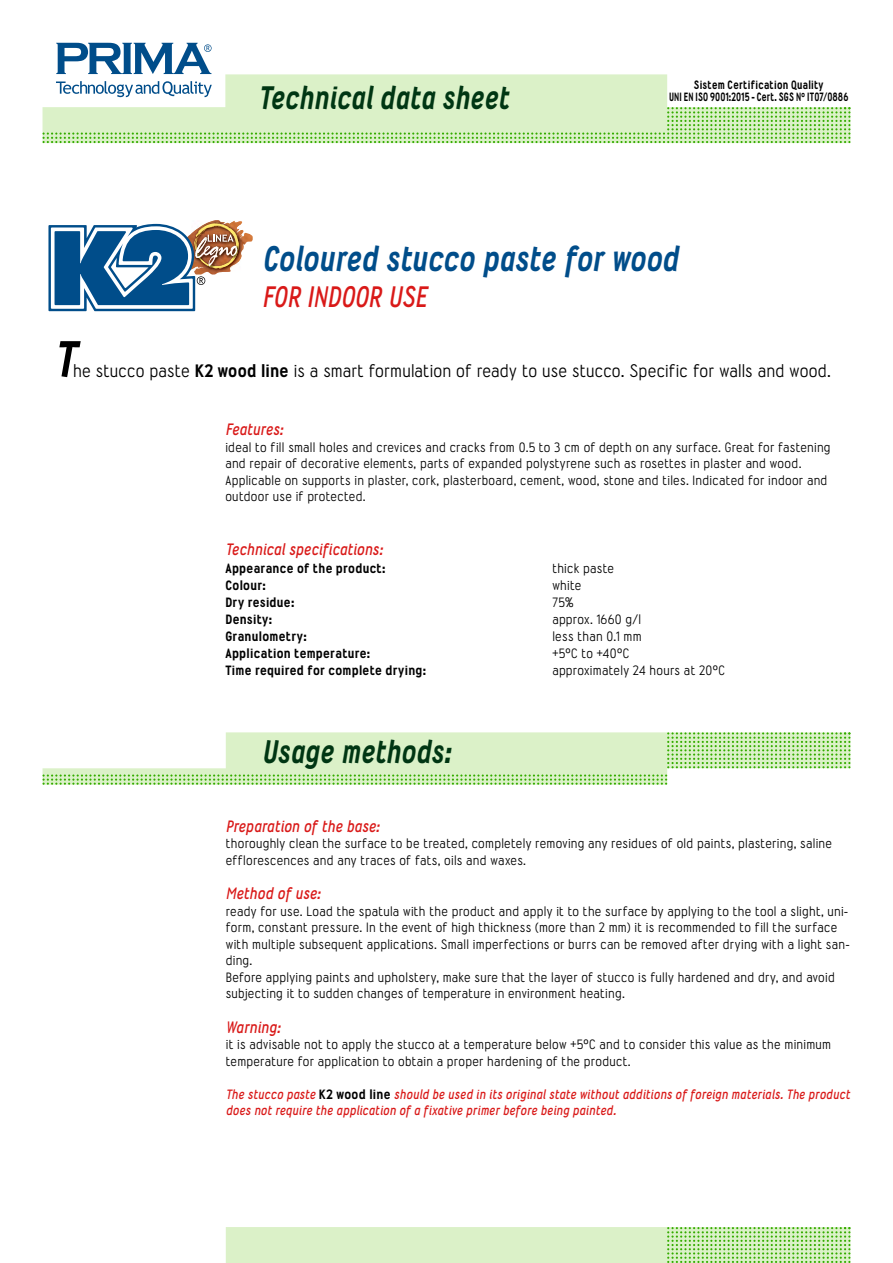
<style>
.page{position:relative;width:893px;height:1263px;background:#fff}
.page>*{position:absolute;margin:0;border:0;box-sizing:border-box;transform-origin:0 0}
.t1{font:italic 51px "Wyvern Hvy";color:#000}
.t2{font:italic 35.55px "Wyvern Hvy";letter-spacing:.005em;color:#004d8a;scale:.95 1}
.t3{font:italic 32.55px "Wyvern Hvy";letter-spacing:.005em;color:#003613;scale:.95 1}
.t4{font:italic 700 29.55px "Wyvern Rg";letter-spacing:.005em;color:#d91918;scale:.95 1}
.t5{font:18px "Wyvern Rg";letter-spacing:.005em;color:#000}
.t6{font:italic 700 16.5px "Wyvern Rg";letter-spacing:.01em;color:#d91918}
.t7{font:13.5px/16.5px "Wyvern Rg";letter-spacing:.02em;color:#000}
.t8{font:italic 700 13.5px/16.5px "Wyvern Rg";letter-spacing:.02em;color:#d91918}
.t9{font:13.5px "Wyvern Hvy";letter-spacing:.02em;color:#000}
.t10{font:12px/12px "Wyvern Hvy";letter-spacing:.02em;color:#000;text-align:center;scale:.9 1}
.s1{font-family:"Wyvern Hvy"}
.s2{font-family:"Wyvern Hvy";font-weight:400;font-style:normal;color:#000}
</style>
<div class="page">
<svg style="left:225px;top:1227px;width:625px;height:36px;background:#d1ecbc"></svg>
<svg style="left:56px;top:74px;width:612px;height:33px;fill:#dbf1c8"></svg>
<svg style="left:43px;top:107px;width:807px;height:36px;background:#caeab4"></svg>
<svg style="left:56px;top:43px;width:156px;height:31px"></svg>
<svg style="left:56px;top:81px;width:156px;height:16px"></svg>
<svg style="left:43px;top:732px;width:807px;height:53px"></svg>
<img style="left:242px;top:222px;width:11px;height:29px">
<img style="left:207px;top:220px;width:35px;height:38px">
<img style="left:239px;top:235px;width:2px;height:26px">
<svg style="left:48px;top:223px;width:191px;height:88px"></svg>
<h3 class="t3" style="left:258px;top:79px;width:265px">Technical data sheet</h3>
<p class="t10" style="left:669px;top:79px;width:201px">Sistem Certification Quality<br>UNI EN ISO 9001:2015 - Cert. SGS N° IT07/0886</p>
<h2 class="t2" style="left:262px;top:238px;width:439px">Coloured stucco paste for wood</h2>
<h3 class="t4" style="left:262px;top:279px;width:174px">FOR INDOOR USE</h3>
<h1 class="t1" style="left:53px;top:329px;width:23px">T</h1>
<h3 class="t5" style="left:73px;top:361px;width:759px">he stucco paste <span class="s1">K2 wood line</span> is a smart formulation of ready to use stucco. Specific for walls and wood.</h3>
<p class="t6" style="left:225px;top:420px;width:59px">Features:</p>
<p class="t7" style="left:225px;top:439px;width:607px">ideal to fill small holes and crevices and cracks from 0.5 to 3 cm of depth on any surface. Great for fastening and repair of decorative elements, parts of expanded polystyrene such as rosettes in plaster and wood.<br>Applicable on supports in plaster, cork, plasterboard, cement, wood, stone and tiles. Indicated for indoor and outdoor use if protected.</p>
<p class="t6" style="left:225px;top:540px;width:159px">Technical specifications:</p>
<p class="t9" style="left:225px;top:561px;width:162px">Appearance of the product:</p>
<p class="t7" style="left:552px;top:560px;width:63px">thick paste</p>
<p class="t9" style="left:225px;top:578px;width:42px">Colour:</p>
<p class="t7" style="left:552px;top:577px;width:31px">white</p>
<p class="t9" style="left:225px;top:595px;width:71px">Dry residue:</p>
<p class="t7" style="left:552px;top:594px;width:23px">75%</p>
<p class="t9" style="left:225px;top:612px;width:48px">Density:</p>
<p class="t7" style="left:552px;top:611px;width:90px">approx. 1660 g/l</p>
<p class="t9" style="left:225px;top:629px;width:83px">Granulometry:</p>
<p class="t7" style="left:552px;top:628px;width:91px">less than 0.1 mm</p>
<p class="t9" style="left:225px;top:646px;width:146px">Application temperature:</p>
<p class="t7" style="left:552px;top:645px;width:79px">+5°C to +40°C</p>
<p class="t9" style="left:225px;top:663px;width:202px">Time required for complete drying:</p>
<p class="t7" style="left:552px;top:662px;width:174px">approximately 24 hours at 20°C</p>
<h3 class="t3" style="left:262px;top:733px;width:200px">Usage methods:</h3>
<p class="t6" style="left:226px;top:817px;width:155px">Preparation of the base:</p>
<p class="t7" style="left:226px;top:835px;width:608px">thoroughly clean the surface to be treated, completely removing any residues of old paints, plastering, saline efflorescences and any traces of fats, oils and waxes.</p>
<p class="t6" style="left:226px;top:884px;width:96px">Method of use:</p>
<p class="t7" style="left:226px;top:903px;width:625px">ready for use. Load the spatula with the product and apply it to the surface by applying to the tool a slight, uni&shy;form, constant pressure. In the event of high thickness (more than 2 mm) it is recommended to fill the surface with multiple subsequent applications. Small imperfections or burrs can be removed after drying with a light san&shy;ding.<br>Before applying paints and upholstery, make sure that the layer of stucco is fully hardened and dry, and avoid subjecting it to sudden changes of temperature in environment heating.</p>
<p class="t6" style="left:226px;top:1018px;width:56px">Warning:</p>
<p class="t7" style="left:226px;top:1036px;width:607px">it is advisable not to apply the stucco at a temperature below +5°C and to consider this value as the minimum temperature for application to obtain a proper hardening of the product.</p>
<p class="t8" style="left:226px;top:1086px;width:626px">The stucco paste <span class="s2">K2 wood line</span> should be used in its original state without additions of foreign materials. The product does not require the application of a fixative primer before being painted.</p>
</div>
